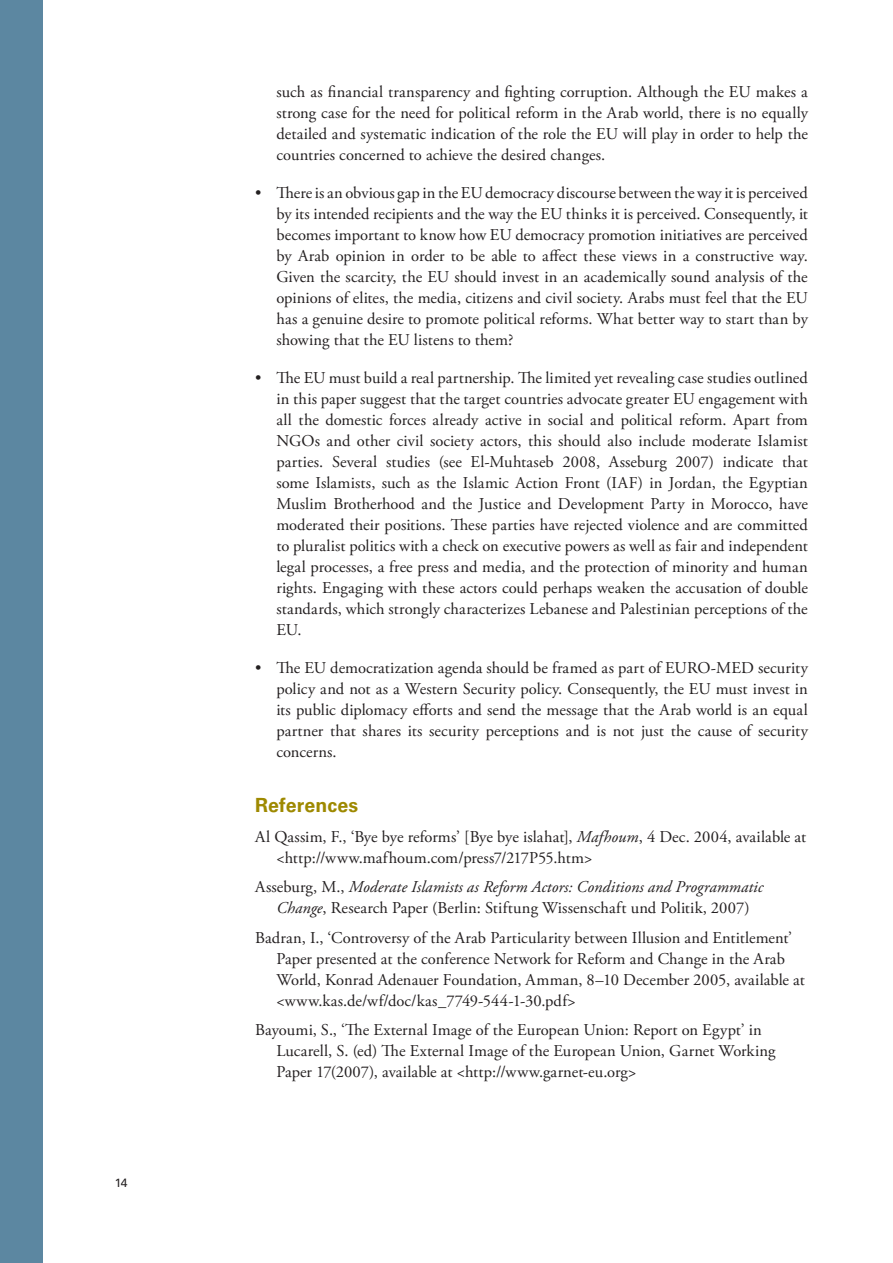
<style>
.page{position:relative;width:893px;height:1263px;background:#fff}
.page>*{position:absolute;margin:0;border:0;box-sizing:border-box;transform-origin:0 0}
.Underrubrik{font:700 19.5px "Univers LT Std";letter-spacing:.01em;color:#9e8900}
.Brödtext{font:16.5px/21px "Adobe Garamond Pro";letter-spacing:.005em;color:#231f20;text-align:justify}
.t1{font:12px "Univers LT Std";color:#231f20}
.s1{font-style:italic}
</style>
<div class="page">
<div style="left:0;top:0;width:43px;height:1263px;background:#5c87a1"></div>
<p class="t1" style="left:115px;top:1175px;width:14px">14</p>
<p class="Brödtext" style="left:276px;top:82px;width:533px">such as financial transparency and fighting corruption. Although the EU makes a strong case for the need for political reform in the Arab world, there is no equally detailed and systematic indication of the role the EU will play in order to help the countries concerned to achieve the desired changes.</p>
<p class="Brödtext" style="left:276px;top:183px;width:533px;text-indent:-21px">• Thereis an obvious gap in the EU democracy discourse between theway itis perceived by its intended recipients and the way the EU thinks it is perceived. Consequently, it becomes important to know how EU democracy promotion initiatives are perceived by Arab opinion in order to be able to affect these views in a constructive way.<br>Given the scarcity, the EU should invest in an academically sound analysis of the opinions of elites, the media, citizens and civil society. Arabs must feel that the EU has a genuine desire to promote political reforms. What better way to start than by showing that the EU listens to them?</p>
<p class="Brödtext" style="left:276px;top:368px;width:533px;text-indent:-21px">• The EU must build a real partnership. The limited yet revealing case studies outlined in this paper suggest that the target countries advocate greater EU engagement with all the domestic forces already active in social and political reform. Apart from NGOs and other civil society actors, this should also include moderate Islamist parties. Several studies (see El-Muhtaseb 2008, Asseburg 2007) indicate that some Islamists, such as the Islamic Action Front (IAF) in Jordan, the Egyptian Muslim Brotherhood and the Justice and Development Party in Morocco, have moderated their positions. These parties have rejected violence and are committed to pluralist politics with a check on executive powers as well as fair and independent legal processes, a free press and media, and the protection of minority and human rights. Engaging with these actors could perhaps weaken the accusation of double standards, which strongly characterizes Lebanese and Palestinian perceptions of the EU.</p>
<p class="Brödtext" style="left:276px;top:658px;width:533px;text-indent:-21px">• The EU democratization agenda should be framed as part of EURO-MED security policy and not as a Western Security policy. Consequently, the EU must invest in its public diplomacy efforts and send the message that the Arab world is an equal partner that shares its security perceptions and is not just the cause of security concerns.</p>
<p class="Underrubrik" style="left:255px;top:794px;width:105px">References</p>
<p class="Brödtext" style="left:276px;top:826px;width:531px;text-indent:-21px">Al Qassim, F., ‘Bye bye reforms’ [Bye bye islahat], <span class="s1">Mafhoum</span>, 4 Dec. 2004, available at &lt;http://www.mafhoum.com/press7/217P55.htm&gt;</p>
<p class="Brödtext" style="left:255px;top:877px;width:510px;text-align:center">Asseburg, M., <span class="s1">Moderate Islamists as Reform Actors: Conditions and Programmatic<br>Change</span>, Research Paper (Berlin: Stiftung Wissenschaft und Politik, 2007)</p>
<p class="Brödtext" style="left:276px;top:927px;width:530px;text-align:left;text-indent:-21px">Badran, I., ‘Controversy of the Arab Particularity between Illusion and Entitlement’ Paper presented at the conference Network for Reform and Change in the Arab World, Konrad Adenauer Foundation, Amman, 8–10 December 2005, available at &lt;www.kas.de/wf/doc/kas_7749-544-1-30.pdf&gt;</p>
<p class="Brödtext" style="left:276px;top:1020px;width:501px;text-align:left;text-indent:-21px">Bayoumi, S., ‘The External Image of the European Union: Report on Egypt’ in<br>Lucarell, S. (ed) The External Image of the European Union, Garnet Working<br>Paper 17(2007), available at &lt;http://www.garnet-eu.org&gt;</p>
</div>
